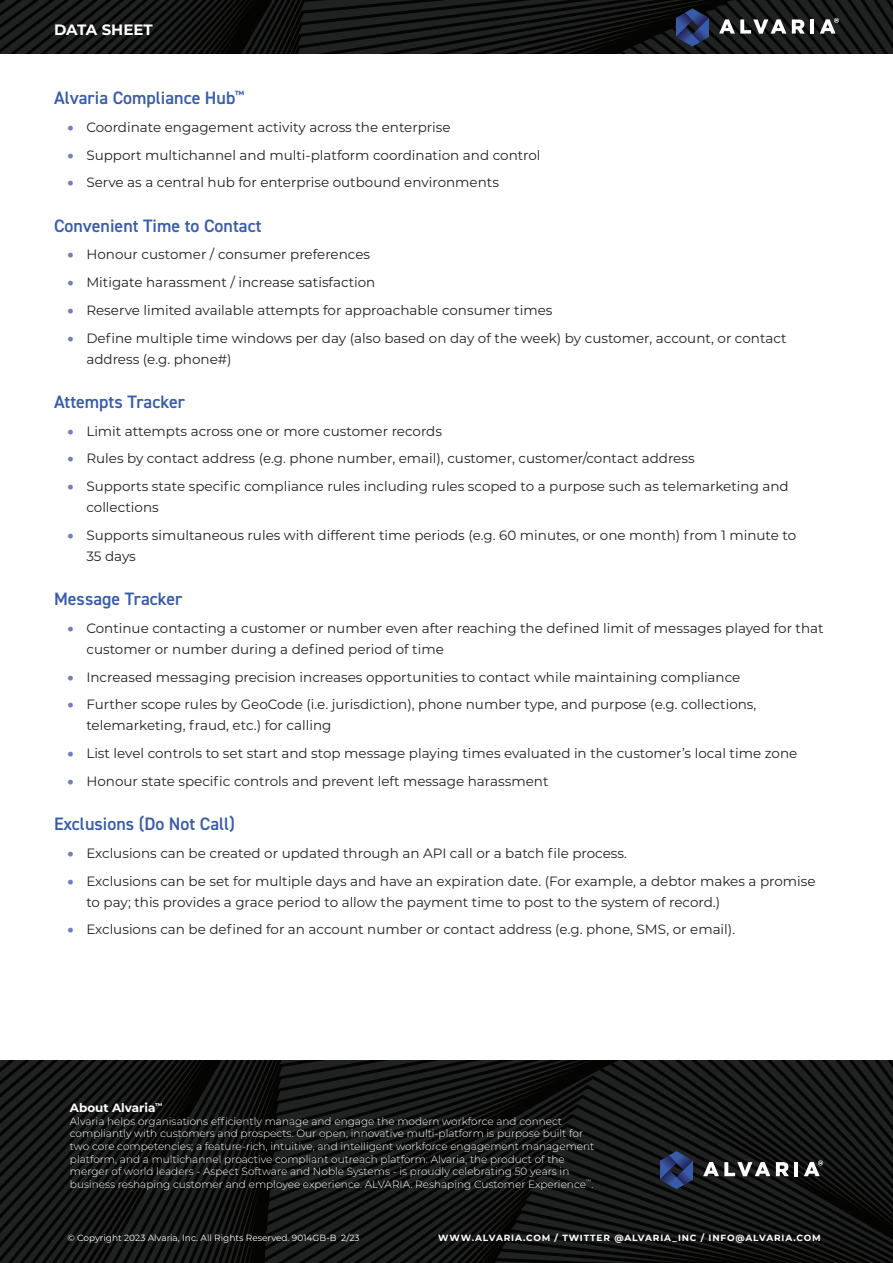
<style>
.page{position:relative;width:893px;height:1263px;background:#fff}
.page>*{position:absolute;margin:0;border:0;box-sizing:border-box;transform-origin:0 0}
.Subhead_Blue{font:600 18px "DIN2014";color:#385caa}
.t1{font:700 15px "Montserrat";color:#fff}
.t2{font:13.5px/21px "Montserrat";color:#231f20}
.t3{font:700 12px "Montserrat";color:#fff}
.Boilerplate_Style{font:300 10.5px/12.6px "Montserrat";color:#fff}
.Legal_Text_Style{font:9px "Montserrat";color:#fff}
.t4{font:700 9px "Montserrat";letter-spacing:.095em;color:#fff}
.s1{color:#717ebe}
</style>
<div class="page">
<svg style="left:0;top:0;width:893px;height:54px;background:#131514"></svg>
<svg style="left:719px;top:19px;width:67px;height:15px"></svg>
<svg style="left:792px;top:19px;width:13px;height:15px"></svg>
<hr style="left:810px;top:19px;width:4px;height:15px;background:#fff">
<svg style="left:676px;top:8px;width:33px;height:39px"></svg>
<svg style="left:820px;top:18px;width:19px;height:16px"></svg>
<svg style="left:0;top:1060px;width:893px;height:203px;background:#131413"></svg>
<svg style="left:703px;top:1162px;width:67px;height:14px"></svg>
<svg style="left:776px;top:1162px;width:13px;height:14px"></svg>
<hr style="left:794px;top:1162px;width:4px;height:14px;background:#fff">
<svg style="left:660px;top:1151px;width:33px;height:38px"></svg>
<svg style="left:804px;top:1160px;width:19px;height:16px"></svg>
<p class="t1" style="left:54px;top:18px;width:100px">DATA SHEET</p>
<p class="Subhead_Blue" style="left:54px;top:86px;width:192px">Alvaria Compliance Hub<sup>™</sup></p>
<p class="t2" style="left:68px;top:116px;width:385px"><span class="s1">•</span> Coordinate engagement activity across the enterprise</p>
<p class="t2" style="left:68px;top:144px;width:475px"><span class="s1">•</span> Support multichannel and multi-platform coordination and control</p>
<p class="t2" style="left:68px;top:172px;width:433px"><span class="s1">•</span> Serve as a central hub for enterprise outbound environments</p>
<p class="Subhead_Blue" style="left:54px;top:213px;width:209px">Convenient Time to Contact</p>
<p class="t2" style="left:68px;top:244px;width:304px"><span class="s1">•</span> Honour customer / consumer preferences</p>
<p class="t2" style="left:68px;top:271px;width:309px"><span class="s1">•</span> Mitigate harassment / increase satisfaction</p>
<p class="t2" style="left:68px;top:299px;width:486px"><span class="s1">•</span> Reserve limited available attempts for approachable consumer times</p>
<p class="t2" style="left:86px;top:327px;width:702px;text-indent:-19px"><span class="s1">•</span> Define multiple time windows per day (also based on day of the week) by customer, account, or contact address (e.g. phone#)</p>
<p class="Subhead_Blue" style="left:54px;top:390px;width:133px">Attempts Tracker</p>
<p class="t2" style="left:68px;top:420px;width:376px"><span class="s1">•</span> Limit attempts across one or more customer records</p>
<p class="t2" style="left:68px;top:448px;width:629px"><span class="s1">•</span> Rules by contact address (e.g. phone number, email), customer, customer/contact address</p>
<p class="t2" style="left:86px;top:475px;width:704px;text-indent:-19px"><span class="s1">•</span> Supports state specific compliance rules including rules scoped to a purpose such as telemarketing and collections</p>
<p class="t2" style="left:86px;top:524px;width:711px;text-indent:-19px"><span class="s1">•</span> Supports simultaneous rules with different time periods (e.g. 60 minutes, or one month) from 1 minute to<br>35 days</p>
<p class="Subhead_Blue" style="left:54px;top:587px;width:130px">Message Tracker</p>
<p class="t2" style="left:86px;top:617px;width:739px;text-indent:-19px"><span class="s1">•</span> Continue contacting a customer or number even after reaching the defined limit of messages played for that customer or number during a defined period of time</p>
<p class="t2" style="left:68px;top:666px;width:674px"><span class="s1">•</span> Increased messaging precision increases opportunities to contact while maintaining compliance</p>
<p class="t2" style="left:86px;top:694px;width:671px;text-indent:-19px"><span class="s1">•</span> Further scope rules by GeoCode (i.e. jurisdiction), phone number type, and purpose (e.g. collections, telemarketing, fraud, etc.) for calling</p>
<p class="t2" style="left:68px;top:742px;width:731px"><span class="s1">•</span> List level controls to set start and stop message playing times evaluated in the customer’s local time zone</p>
<p class="t2" style="left:68px;top:770px;width:482px"><span class="s1">•</span> Honour state specific controls and prevent left message harassment</p>
<p class="Subhead_Blue" style="left:54px;top:812px;width:182px">Exclusions (Do Not Call)</p>
<p class="t2" style="left:68px;top:842px;width:561px"><span class="s1">•</span> Exclusions can be created or updated through an API call or a batch file process.</p>
<p class="t2" style="left:86px;top:870px;width:731px;text-indent:-19px"><span class="s1">•</span> Exclusions can be set for multiple days and have an expiration date. (For example, a debtor makes a promise to pay; this provides a grace period to allow the payment time to post to the system of record.)</p>
<p class="t2" style="left:68px;top:919px;width:669px"><span class="s1">•</span> Exclusions can be defined for an account number or contact address (e.g. phone, SMS, or email).</p>
<p class="t3" style="left:70px;top:1099px;width:94px">About Alvaria<sup>™</sup></p>
<p class="Boilerplate_Style" style="left:70px;top:1114px;width:526px">Alvaria helps organisations efficiently manage and engage the modern workforce and connect compliantly with customers and prospects. Our open, innovative multi-platform is purpose built for two core competencies; a feature-rich, intuitive, and intelligent workforce engagement management platform, and a multichannel proactive compliant outreach platform. Alvaria, the product of the merger of world leaders - Aspect Software and Noble Systems - is proudly celebrating 50 years in business reshaping customer and employee experience. ALVARIA. Reshaping Customer Experience<sup>™</sup>.</p>
<p class="Legal_Text_Style" style="left:68px;top:1231px;width:294px">© Copyright 2023 Alvaria, Inc. All Rights Reserved. 9014GB-B 2/23</p>
<p class="t4" style="left:438px;top:1231px;width:384px">WWW.ALVARIA.COM / TWITTER @ALVARIA_INC / INFO@ALVARIA.COM</p>
</div>
